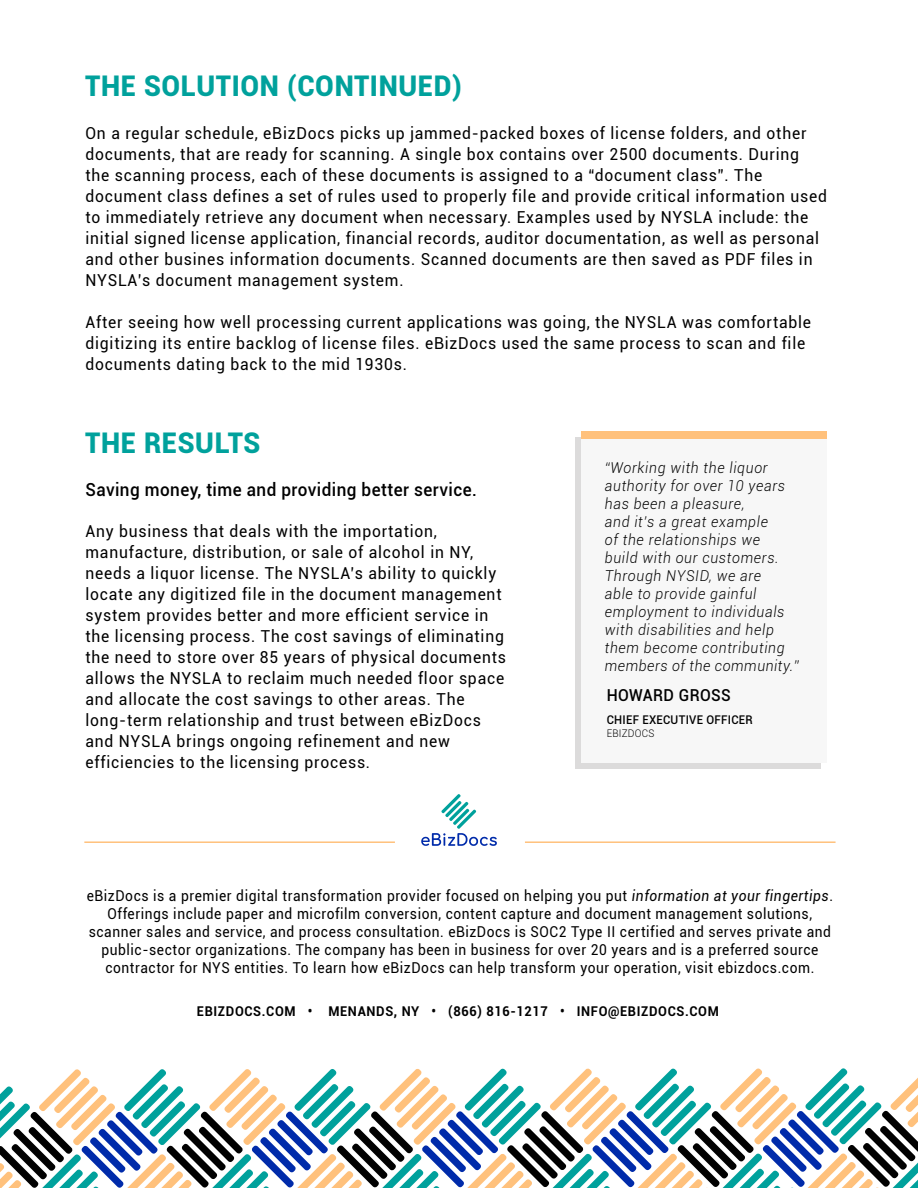
<style>
.page{position:relative;width:918px;height:1188px;background:#fff}
.page>*{position:absolute;margin:0;border:0;box-sizing:border-box;transform-origin:0 0}
.t1{font:900 28.5px "Roboto";letter-spacing:.025em;color:#00a19c;scale:.95 1}
.t2{font:500 18px "Roboto";letter-spacing:.025em;color:#010101;scale:.95 1}
.t3{font:16.5px/21px "Roboto";letter-spacing:.05em;color:#010101;scale:.95 1}
.t4{font:500 16.5px "Roboto";letter-spacing:.025em;color:#010101;scale:.95 1}
.t5{font:15px/18px "Roboto";letter-spacing:.04em;color:#010101;text-align:center;scale:.92 1}
.t6{font:italic 300 15px/18px "Roboto";letter-spacing:.05em;color:#010101;scale:.94 1}
.t7{font:700 13.5px "Roboto";letter-spacing:.05em;color:#010101;scale:.95 1}
.t8{font:500 12px "Roboto";letter-spacing:.025em;color:#010101;scale:.95 1}
.t9{font:300 10.5px "Roboto";letter-spacing:.025em;color:#010101;scale:.95 1}
.s1{font-style:italic}
</style>
<div class="page">
<svg style="left:0;top:1068px;width:918px;height:120px"></svg>
<svg style="left:421px;top:794px;width:76px;height:52px"></svg>
<hr style="left:525px;top:841px;width:311px;height:2px;background:#ffc17c">
<hr style="left:84px;top:841px;width:311px;height:2px;background:#ffc17c">
<div style="left:575px;top:438px;width:246px;height:331px;background:#dcdbdb"></div>
<div style="left:581px;top:431px;width:246px;height:332px;background:#f7f7f7"></div>
<div style="left:581px;top:431px;width:246px;height:8px;background:#ffc17c"></div>
<p class="t1" style="left:85px;top:65px;width:398px">THE SOLUTION (CONTINUED)</p>
<p class="t3" style="left:85px;top:122px;width:782px">On a regular schedule, eBizDocs picks up jammed-packed boxes of license folders, and other documents, that are ready for scanning. A single box contains over 2500 documents. During the scanning process, each of these documents is assigned to a “document class”. The document class defines a set of rules used to properly file and provide critical information used to immediately retrieve any document when necessary. Examples used by NYSLA include: the initial signed license application, financial records, auditor documentation, as well as personal and other busines information documents. Scanned documents are then saved as PDF files in NYSLA’s document management system.</p>
<p class="t3" style="left:85px;top:311px;width:765px">After seeing how well processing current applications was going, the NYSLA was comfortable digitizing its entire backlog of license files. eBizDocs used the same process to scan and file documents dating back to the mid 1930s.</p>
<p class="t1" style="left:85px;top:422px;width:186px">THE RESULTS</p>
<p class="t2" style="left:85px;top:477px;width:413px">Saving money, time and providing better service.</p>
<p class="t3" style="left:85px;top:520px;width:444px">Any business that deals with the importation, manufacture, distribution, or sale of alcohol in NY, needs a liquor license. The NYSLA’s ability to quickly locate any digitized file in the document management system provides better and more efficient service in the licensing process. The cost savings of eliminating the need to store over 85 years of physical documents allows the NYSLA to reclaim much needed floor space and allocate the cost savings to other areas. The long-term relationship and trust between eBizDocs and NYSLA brings ongoing refinement and new efficiencies to the licensing process.</p>
<p class="t6" style="left:605px;top:458px;width:208px">“Working with the liquor authority for over 10 years has been a pleasure,<br>and it’s a great example<br>of the relationships we<br>build with our customers.<br>Through NYSID, we are<br>able to provide gainful employment to individuals with disabilities and help them become contributing members of the community.”</p>
<p class="t4" style="left:607px;top:683px;width:132px">HOWARD GROSS</p>
<p class="t8" style="left:607px;top:711px;width:155px">CHIEF EXECUTIVE OFFICER</p>
<p class="t9" style="left:607px;top:726px;width:52px">EBIZDOCS</p>
<p class="t5" style="left:87px;top:886px;width:813px">eBizDocs is a premier digital transformation provider focused on helping you put <span class="s1">information at your fingertips</span>.<br>Offerings include paper and microfilm conversion, content capture and document management solutions, scanner sales and service, and process consultation. eBizDocs is SOC2 Type II certified and serves private and public-sector organizations. The company has been in business for over 20 years and is a preferred source contractor for NYS entities. To learn how eBizDocs can help transform your operation, visit ebizdocs.com.</p>
<p class="t7" style="left:197px;top:1001px;width:551px">EBIZDOCS.COM • MENANDS, NY • (866) 816-1217 • INFO@EBIZDOCS.COM</p>
</div>
